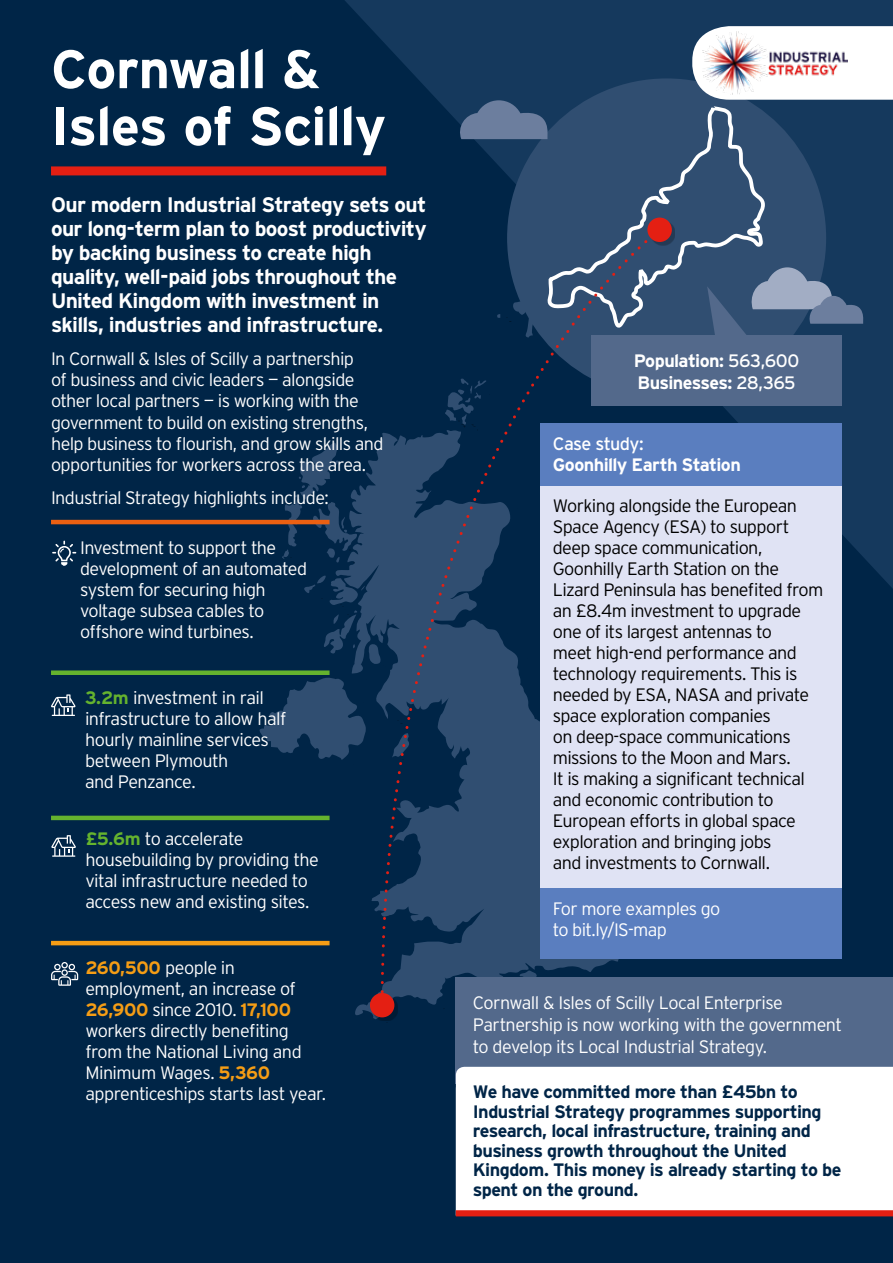
<style>
.page{position:relative;width:893px;height:1263px;background:#002547}
.page>*{position:absolute;margin:0;border:0;box-sizing:border-box;transform-origin:0 0}
.t1{font:700 54px/57px "Interstate";letter-spacing:-.015em;color:#fff}
.t2{font:700 21px/24px "Interstate";letter-spacing:-.035em;color:#fff}
.t3{font:300 18px/21px "Interstate";letter-spacing:-.035em;color:#fff}
.t4{font:300 18px/21px "Interstate";letter-spacing:-.035em;color:#000}
.t5{font:700 18px/19.5px "Interstate";letter-spacing:-.035em;color:#002547}
.t6{font:700 18px/21.3px "Interstate";letter-spacing:-.035em;color:#fff}
.t7{font:18px "Interstate";letter-spacing:-.035em;color:#fff}
.s1{font-weight:700;color:#65b32e}
.s2{font-weight:700;color:#f59d15}
.s3{font-weight:400}
</style>
<div class="page">
<svg style="left:258px;top:457px;width:198px;height:562px"></svg>
<svg style="left:313px;top:0;width:580px;height:589px;fill:#15395d"></svg>
<div style="left:507px;top:78px;width:319px;height:319px;background:#304e71;border-radius:50%"></div>
<svg style="left:457px;top:100px;width:88px;height:39px;background:#536a8b"></svg>
<svg style="left:692px;top:26px;width:201px;height:74px;background:#eef0f3"></svg>
<img style="left:702px;top:31px;width:146px;height:63px">
<div style="left:373px;top:996px;width:25px;height:25px;background:#000;opacity:.25"></div>
<div style="left:370px;top:993px;width:24px;height:24px;background:#e41f13;border-radius:50%"></div>
<svg style="left:657px;top:267px;width:210px;height:139px;background:#4d6586"></svg>
<div style="left:540px;top:485px;width:302px;height:473px;background:#e0e3f4"></div>
<div style="left:540px;top:423px;width:302px;height:63px;background:#5a7ebf"></div>
<div style="left:456px;top:978px;width:437px;height:106px;background:#53698b"></div>
<hr style="left:51px;top:941px;width:279px;height:4px;background:#f59d15">
<svg style="left:51px;top:962px;width:27px;height:24px"></svg>
<hr style="left:51px;top:816px;width:279px;height:4px;background:#65b32e">
<svg style="left:51px;top:835px;width:25px;height:22px"></svg>
<div style="left:51px;top:670px;width:279px;height:5px;background:#65b32e"></div>
<hr style="left:51px;top:520px;width:279px;height:4px;background:#eb6012">
<svg style="left:52px;top:541px;width:24px;height:25px"></svg>
<div style="left:51px;top:166px;width:335px;height:9px;background:#e41f13"></div>
<svg style="left:51px;top:694px;width:25px;height:22px"></svg>
<svg style="left:545px;top:85px;width:221px;height:250px"></svg>
<svg style="left:379px;top:231px;width:278px;height:773px"></svg>
<div style="left:456px;top:1067px;width:437px;height:143px;background:#fff"></div>
<div style="left:456px;top:1210px;width:437px;height:6px;background:#e41f13"></div>
<div style="left:540px;top:888px;width:302px;height:70px;background:#5a7ebf"></div>
<h1 class="t1" style="left:51px;top:40px;width:337px">Cornwall &amp;<br>Isles of Scilly</h1>
<p class="t2" style="left:51px;top:192px;width:377px">Our modern Industrial Strategy sets out our long-term plan to boost productivity by backing business to create high quality, well-paid jobs throughout the United Kingdom with investment in skills, industries and infrastructure.</p>
<p class="t3" style="left:51px;top:348px;width:334px">In Cornwall &amp; Isles of Scilly a partnership<br>of business and civic leaders — alongside other local partners — is working with the government to build on existing strengths, help business to flourish, and grow skills and opportunities for workers across the area.</p>
<p class="t3" style="left:51px;top:487px;width:279px">Industrial Strategy highlights include:</p>
<p class="t3" style="left:80px;top:537px;width:229px">Investment to support the development of an automated system for securing high voltage subsea cables to offshore wind turbines.</p>
<p class="t3" style="left:85px;top:687px;width:203px"><span class="s1">3.2m</span> investment in rail infrastructure to allow half hourly mainline services between Plymouth<br>and Penzance.</p>
<p class="t3" style="left:85px;top:828px;width:235px"><span class="s1">£5.6m</span> to accelerate housebuilding by providing the vital infrastructure needed to access new and existing sites.</p>
<p class="t3" style="left:85px;top:957px;width:242px"><span class="s2">260,500</span> people in employment, an increase of<br><span class="s2">26,900</span> since 2010. <span class="s2">17,100 </span>workers directly benefiting from the National Living and<br>Minimum Wages. <span class="s2">5,360 </span>apprenticeships starts last year.</p>
<p class="t6" style="left:634px;top:350px;width:167px">Population: <span class="s3">563,600<br></span>Businesses: <span class="s3">28,365</span></p>
<p class="t7" style="left:553px;top:434px;width:92px">Case study:</p>
<p class="t6" style="left:553px;top:454px;width:190px">Goonhilly Earth Station</p>
<p class="t4" style="left:553px;top:495px;width:272px">Working alongside the European<br>Space Agency (ESA) to support deep space communication,<br>Goonhilly Earth Station on the<br>Lizard Peninsula has benefited from an £8.4m investment to upgrade one of its largest antennas to<br>meet high-end performance and technology requirements. This is needed by ESA, NASA and private space exploration companies<br>on deep-space communications missions to the Moon and Mars.<br>It is making a significant technical and economic contribution to<br>European efforts in global space exploration and bringing jobs<br>and investments to Cornwall.</p>
<p class="t3" style="left:553px;top:898px;width:169px">For more examples go to bit.ly/IS-map</p>
<p class="t3" style="left:473px;top:992px;width:371px;line-height:21.8px">Cornwall &amp; Isles of Scilly Local Enterprise<br>Partnership is now working with the government to develop its Local Industrial Strategy.</p>
<p class="t5" style="left:473px;top:1082px;width:370px">We have committed more than £45bn to Industrial Strategy programmes supporting research, local infrastructure, training and business growth throughout the United Kingdom. This money is already starting to be spent on the ground.</p>
<p class="t5" style="left:473px;top:1097px;width:377px">We have already committed more than £45 billion to national and local workers throughout the UK as part of the Industrial Strategy.<br>This money is already starting to be spent<br>on the ground.</p>
</div>
